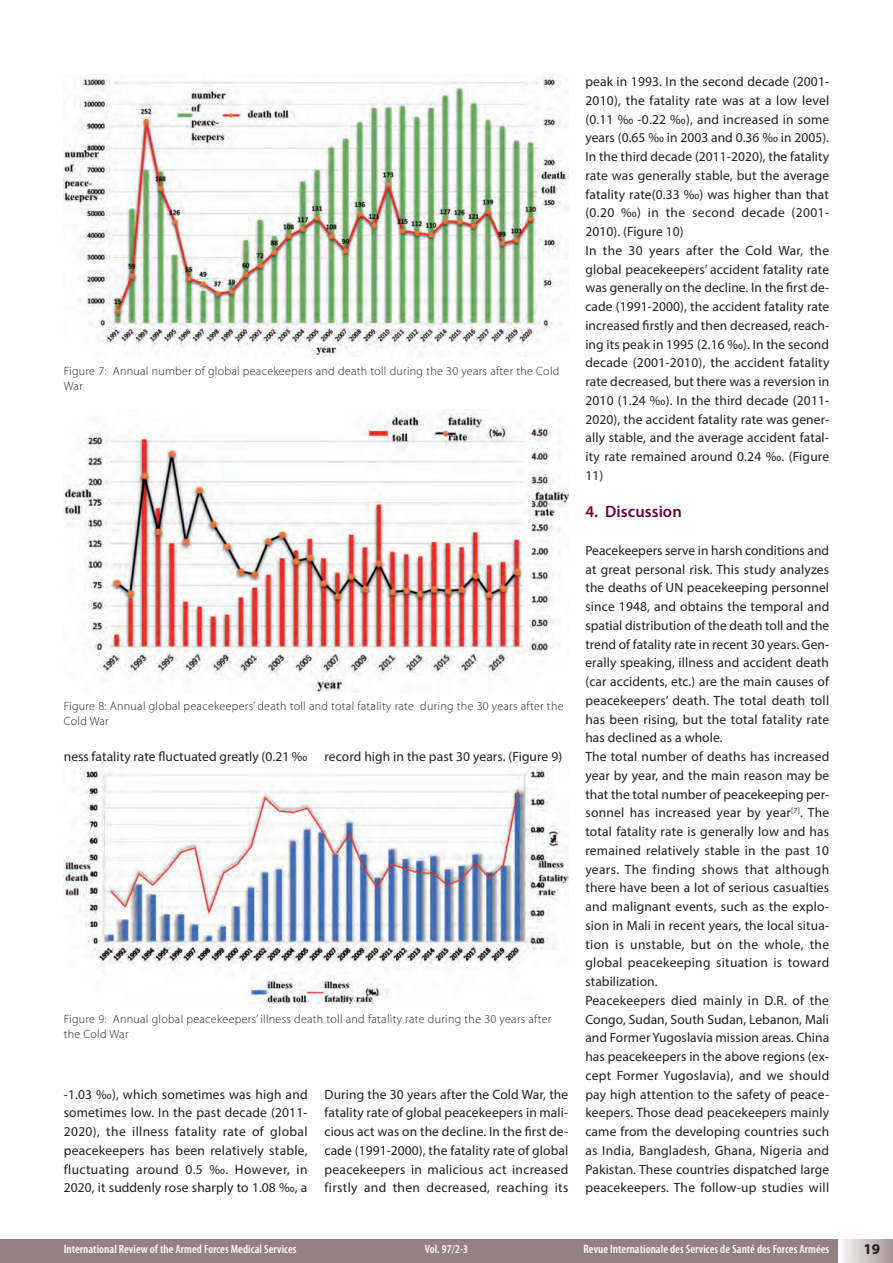
<style>
.page{position:relative;width:893px;height:1263px;background:#fff}
.page>*{position:absolute;margin:0;border:0;box-sizing:border-box;transform-origin:0 0}
.t1{font:600 16.5px "Myriad Pro";letter-spacing:.005em;color:#670134}
.t2{font:700 15px "Myriad Pro";color:#231f20}
.t3{font:13.5px/18.8px "Myriad Pro";letter-spacing:.01em;color:#231f20;text-align:justify}
.t4{font:300 12px/15px "Myriad Pro";letter-spacing:.025em;color:#231f20}
.t5{font:600 condensed 12px "Myriad Pro";letter-spacing:.005em;color:#fff}
</style>
<div class="page">
<div style="left:838px;top:1239px;width:55px;height:24px;background:linear-gradient(to right,#fbf9f9,#a69594)"></div>
<div style="left:0;top:1239px;width:838px;height:24px;background:#938281"></div>
<img style="left:64px;top:75px;width:504px;height:282px">
<img style="left:64px;top:413px;width:504px;height:280px">
<img style="left:64px;top:766px;width:504px;height:238px">
<p class="t4" style="left:64px;top:364px;width:497px">Figure 7: Annual number of global peacekeepers and death toll during the 30 years after the Cold<br>War</p>
<p class="t4" style="left:64px;top:699px;width:501px">Figure 8: Annual global peacekeepers’ death toll and total fatality rate during the 30 years after the<br>Cold War</p>
<p class="t3" style="left:64px;top:747px;width:245px">ness fatality rate fluctuated greatly (0.21 ‰</p>
<p class="t3" style="left:325px;top:747px;width:239px">record high in the past 30 years. (Figure 9)</p>
<p class="t4" style="left:64px;top:1011px;width:489px">Figure 9: Annual global peacekeepers’ illness death toll and fatality rate during the 30 years after the Cold War</p>
<p class="t3" style="left:64px;top:1084px;width:245px">-1.03 ‰), which sometimes was high and sometimes low. In the past decade (2011- 2020), the illness fatality rate of global peacekeepers has been relatively stable, fluctuating around 0.5 ‰. However, in 2020, it suddenly rose sharply to 1.08 ‰, a</p>
<p class="t3" style="left:325px;top:1084px;width:245px">During the 30 years after the Cold War, the fatality rate of global peacekeepers in mali&shy;cious act was on the decline. In the first de&shy;cade (1991-2000), the fatality rate of global peacekeepers in malicious act increased firstly and then decreased, reaching its</p>
<p class="t3" style="left:585px;top:72px;width:245px;text-align:left">peak in 1993. In the second decade (2001- 2010), the fatality rate was at a low level (0.11 ‰ -0.22 ‰), and increased in some years (0.65 ‰ in 2003 and 0.36 ‰ in 2005).<br>In the third decade (2011-2020), the fatality rate was generally stable, but the average fatality rate(0.33 ‰) was higher than that (0.20 ‰) in the second decade (2001- 2010). (Figure 10)<br>In the 30 years after the Cold War, the global peacekeepers’ accident fatality rate was generally on the decline. In the first de&shy;cade (1991-2000), the accident fatality rate increased firstly and then decreased, reach&shy;ing its peak in 1995 (2.16 ‰). In the second decade (2001-2010), the accident fatality rate decreased, but there was a reversion in 2010 (1.24 ‰). In the third decade (2011- 2020), the accident fatality rate was gener&shy;ally stable, and the average accident fatal&shy;ity rate remained around 0.24 ‰. (Figure 11)</p>
<p class="t1" style="left:585px;top:501px;width:98px">4. Discussion</p>
<p class="t3" style="left:585px;top:541px;width:245px;text-align:left">Peacekeepers serve in harsh conditions and at great personal risk. This study analyzes the deaths of UN peacekeeping personnel since 1948, and obtains the temporal and spatial distribution of the death toll and the trend of fatality rate in recent 30 years. Gen&shy;erally speaking, illness and accident death (car accidents, etc.) are the main causes of peacekeepers’ death. The total death toll has been rising, but the total fatality rate has declined as a whole.<br>The total number of deaths has increased year by year, and the main reason may be that the total number of peacekeeping per&shy;sonnel has increased year by year<sup>[7]</sup>. The total fatality rate is generally low and has remained relatively stable in the past 10 years. The finding shows that although there have been a lot of serious casualties and malignant events, such as the explo&shy;sion in Mali in recent years, the local situa&shy;tion is unstable, but on the whole, the global peacekeeping situation is toward stabilization.<br>Peacekeepers died mainly in D.R. of the Congo, Sudan, South Sudan, Lebanon, Mali and Former Yugoslavia mission areas. China has peacekeepers in the above regions (ex&shy;cept Former Yugoslavia), and we should pay high attention to the safety of peace&shy;keepers. Those dead peacekeepers mainly came from the developing countries such as India, Bangladesh, Ghana, Nigeria and Pakistan. These countries dispatched large peacekeepers. The follow-up studies will</p>
<p class="t5" style="left:64px;top:1242px;width:234px">International Review of the Armed Forces Medical Services</p>
<p class="t5" style="left:425px;top:1242px;width:45px">Vol. 97/2-3</p>
<p class="t5" style="left:584px;top:1242px;width:247px">Revue Internationale des Services de Santé des Forces Armées</p>
<p class="t2" style="left:864px;top:1239px;width:18px">19</p>
</div>
